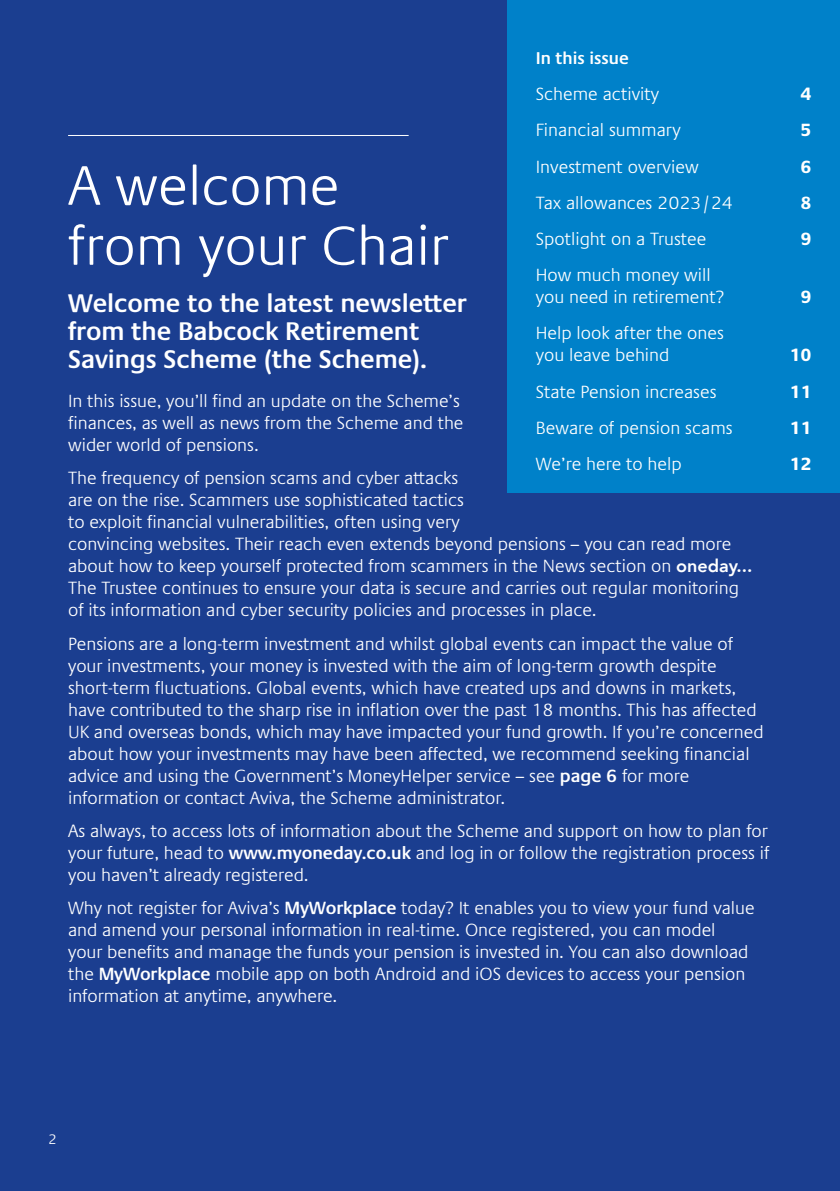
<style>
.page{position:relative;width:840px;height:1191px;background:#fff}
.page>*{position:absolute;margin:0;border:0;box-sizing:border-box;transform-origin:0 0}
.t1{font:300 56px/60px "Praxis LT Pro";color:#fff}
.t2{font:600 26px/28px "Praxis LT Pro";letter-spacing:-.005em;color:#fff}
.t3{font:300 18px/22px "Praxis LT Pro";color:#fff}
.t4{font:700 18px "Praxis LT Pro";color:#fff}
.t5{font:600 17.4px "Praxis LT Pro";color:#fff}
.t6{font:300 14px "Praxis LT Pro";color:#fff}
.s1{font-family:"Avenir";font-weight:800}
.s2{font-weight:600}
</style>
<div class="page">
<hr style="left:839px;top:0;width:1px;height:1191px;background:#1b3e90">
<div style="left:0;top:0;width:839px;height:1191px;background:#1b3e90"></div>
<hr style="left:68px;top:135px;width:340px;height:1px;background:#fff">
<div style="left:507px;top:0;width:332px;height:492px;background:#0081c9"></div>
<p class="t5" style="left:535px;top:48px;width:94px">In this issue</p>
<p class="t3" style="left:535px;top:83px;width:125px">Scheme activity</p>
<p class="t4" style="left:800px;top:83px;width:13px">4</p>
<p class="t3" style="left:535px;top:119px;width:146px">Financial summary</p>
<p class="t4" style="left:800px;top:119px;width:13px">5</p>
<p class="t3" style="left:535px;top:156px;width:164px">Investment overview</p>
<p class="t4" style="left:800px;top:156px;width:13px">6</p>
<p class="t3" style="left:535px;top:192px;width:198px">Tax allowances 2023/24</p>
<p class="t4" style="left:800px;top:192px;width:13px">8</p>
<p class="t3" style="left:535px;top:228px;width:172px">Spotlight on a Trustee</p>
<p class="t4" style="left:800px;top:228px;width:13px">9</p>
<p class="t3" style="left:535px;top:264px;width:190px">How much money will you need in retirement?</p>
<h1 class="t1" style="left:68px;top:156px;width:382px">A welcome from your Chair</h1>
<p class="t4" style="left:800px;top:286px;width:13px">9</p>
<h2 class="t2" style="left:68px;top:289px;width:400px">Welcome to the latest newsletter from the Babcock Retirement<br>Savings Scheme (the Scheme).</h2>
<p class="t3" style="left:68px;top:390px;width:397px">In this issue, you’ll find an update on the Scheme’s finances, as well as news from the Scheme and the wider world of pensions.</p>
<p class="t3" style="left:68px;top:467px;width:685px">The frequency of pension scams and cyber attacks<br>are on the rise. Scammers use sophisticated tactics<br>to exploit financial vulnerabilities, often using very<br>convincing websites. Their reach even extends beyond pensions – you can read more about how to keep yourself protected from scammers in the News section on <span class="s1">oneday...<br></span>The Trustee continues to ensure your data is secure and carries out regular monitoring of its information and cyber security policies and processes in place.</p>
<p class="t3" style="left:68px;top:632px;width:696px">Pensions are a long-term investment and whilst global events can impact the value of your investments, your money is invested with the aim of long-term growth despite short-term fluctuations. Global events, which have created ups and downs in markets, have contributed to the sharp rise in inflation over the past 18 months. This has affected UK and overseas bonds, which may have impacted your fund growth. If you’re concerned about how your investments may have been affected, we recommend seeking financial advice and using the Government’s MoneyHelper service – see <span class="s2">page 6</span> for more information or contact Aviva, the Scheme administrator.</p>
<p class="t3" style="left:68px;top:820px;width:702px;text-align:justify">As always, to access lots of information about the Scheme and support on how to plan for your future, head to <span class="s2">www.myoneday.co.uk</span> and log in or follow the registration process if you haven’t already registered.</p>
<p class="t3" style="left:68px;top:897px;width:687px">Why not register for Aviva’s <span class="s2">MyWorkplace</span> today? It enables you to view your fund value and amend your personal information in real-time. Once registered, you can model<br>your benefits and manage the funds your pension is invested in. You can also download the <span class="s2">MyWorkplace</span> mobile app on both Android and iOS devices to access your pension information at anytime, anywhere.</p>
<p class="t3" style="left:535px;top:322px;width:189px">Help look after the ones you leave behind</p>
<p class="t4" style="left:789px;top:344px;width:24px">10</p>
<p class="t3" style="left:535px;top:380px;width:182px">State Pension increases</p>
<p class="t4" style="left:789px;top:381px;width:24px">11</p>
<p class="t3" style="left:535px;top:417px;width:198px">Beware of pension scams</p>
<p class="t4" style="left:789px;top:417px;width:24px">11</p>
<p class="t3" style="left:535px;top:453px;width:147px">We’re here to help</p>
<p class="t4" style="left:789px;top:453px;width:24px">12</p>
<p class="t6" style="left:48px;top:1131px;width:10px">2</p>
</div>
